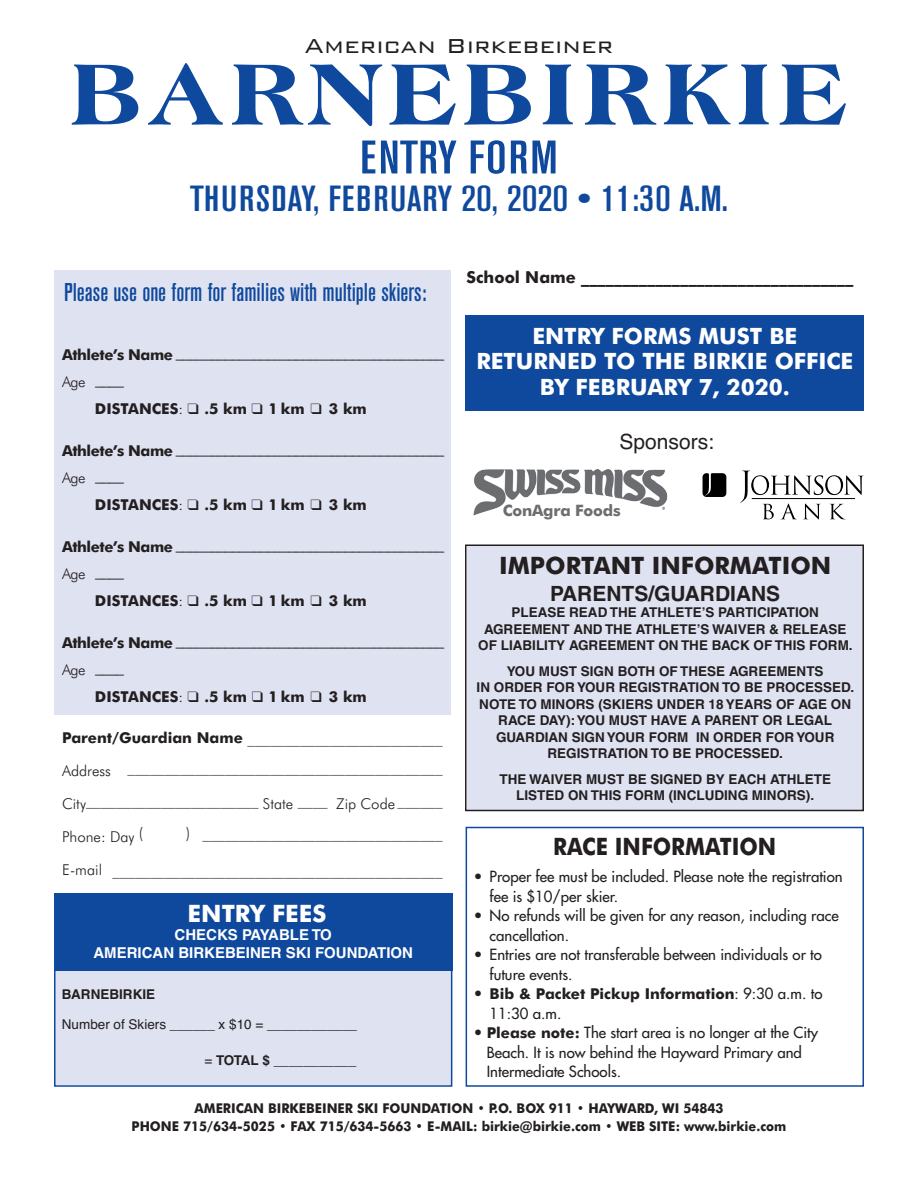
<style>
.page{position:relative;width:918px;height:1188px;background:#fff}
.page>*{position:absolute;margin:0;border:0;box-sizing:border-box;transform-origin:0 0}
.t1{font:800 93px "Americana";letter-spacing:.065em;color:#0f499d}
.t2{font:500 condensed 46.65px "Akzidenz Grotesk BE";letter-spacing:.02em;color:#0f499d;scale:1.2 1}
.t3{font:500 condensed 36px "Akzidenz Grotesk BE";letter-spacing:.02em;color:#0f499d;scale:1.2 1}
.t4{font:300 27px "Bank Gothic BT";color:#231f20}
.t5{font:500 condensed 25.5px "Akzidenz Grotesk BE";color:#0f499d}
.t6{font:700 24px "Futura BT";color:#231f20}
.t7{font:700 24px "Futura BT";color:#231f20;scale:.9 1}
.t8{font:700 24px "Futura BT";color:#fff}
.t9{font:700 22.5px/25.5px "Futura BT";color:#fff;text-align:center}
.t10{font:700 21px "Helvetica";color:#231f20}
.t11{font:21px "Helvetica";color:#231f20}
.t12{font:700 16.5px "Futura BT";color:#231f20}
.t13{font:700 15.75px "Futura BT";letter-spacing:-.01em;color:#6c6d70}
.t14{font:15px/19.5px "Futura";color:#231f20}
.t15{font:300 15px/29.2px "Futura BT";color:#231f20}
.t16{font:15px/27px "Futura BT";color:#231f20}
.t17{font:700 15px "Futura BT";color:#231f20}
.t18{font:700 15px/18px "Helvetica";color:#fff;text-align:center}
.t19{font:700 13.5px/16.5px "Helvetica";color:#231f20;text-align:center}
.t20{font:700 13.5px/18px "Futura BT";color:#231f20;text-align:center;scale:.95 1}
.t21{font:13.5px "Helvetica";color:#231f20}
.s1{font-weight:700}
.s2{font-weight:300}
.s3{font-weight:400}
.s4{font-family:"Futura";font-weight:400}
.s5{font-family:"Futura BT";font-weight:700}
</style>
<div class="page">
<div style="left:467px;top:546px;width:395px;height:264px;background:#dfe2f1"></div>
<div style="left:465px;top:544px;width:399px;height:267px;border:2px solid #231f20"></div>
<div style="left:54px;top:271px;width:397px;height:444px;background:#dfe2f1"></div>
<div style="left:466px;top:827px;width:398px;height:260px;border:2px solid #0f499d"></div>
<img style="left:473px;top:469px;width:194px;height:47px">
<svg style="left:740px;top:471px;width:123px;height:48px"></svg>
<hr style="left:752px;top:498px;width:103px;height:1px;background:#000">
<div style="left:703px;top:473px;width:23px;height:24px;background:#000;border-radius:4px"></div>
<svg style="left:705px;top:473px;width:7px;height:23px"></svg>
<div style="left:56px;top:910px;width:395px;height:175px;background:#dfe2f1"></div>
<div style="left:54px;top:909px;width:398px;height:178px;border:2px solid #0f499d"></div>
<div style="left:54px;top:894px;width:398px;height:77px;background:#0f499d"></div>
<div style="left:466px;top:316px;width:398px;height:95px;background:#0f499d"></div>
<h3 class="t4" style="left:305px;top:28px;width:310px">American Birkebeiner</h3>
<h1 class="t1" style="left:71px;top:56px;width:778px">BARNEBIRKIE</h1>
<h2 class="t2" style="left:360px;top:140px;width:167px">ENTRY FORM</h2>
<h3 class="t3" style="left:190px;top:185px;width:450px">THURSDAY, FEBRUARY 20, 2020 • 11:30 A.M.</h3>
<h3 class="t5" style="left:64px;top:283px;width:364px">Please use one form for families with multiple skiers:</h3>
<p class="t16" style="left:62px;top:339px;width:384px"><span class="s1">Athlete’s Name</span> ______________________________________<br><span class="s2">Age</span> ____</p>
<p class="t17" style="left:95px;top:403px;width:273px">DISTANCES<span class="s2">:</span> ❑ .5 km ❑ 1 km ❑ 3 km</p>
<p class="t16" style="left:62px;top:435px;width:384px"><span class="s1">Athlete’s Name</span> ______________________________________<br><span class="s2">Age</span> ____</p>
<p class="t17" style="left:95px;top:499px;width:273px">DISTANCES<span class="s2">:</span> ❑ .5 km ❑ 1 km ❑ 3 km</p>
<p class="t16" style="left:62px;top:531px;width:384px"><span class="s1">Athlete’s Name</span> ______________________________________<br><span class="s2">Age</span> ____</p>
<p class="t17" style="left:95px;top:595px;width:273px">DISTANCES<span class="s2">:</span> ❑ .5 km ❑ 1 km ❑ 3 km</p>
<p class="t16" style="left:62px;top:627px;width:384px"><span class="s1">Athlete’s Name</span> ______________________________________<br><span class="s2">Age</span> ____</p>
<p class="t17" style="left:95px;top:691px;width:273px">DISTANCES<span class="s2">:</span> ❑ .5 km ❑ 1 km ❑ 3 km</p>
<p class="t15" style="left:62px;top:724px;width:382px"><span class="s1">Parent/Guardian Name</span> __________________________<br>Address __________________________________________</p>
<p class="t15" style="left:62px;top:786px;width:382px">City_______________________ State ____ Zip Code ______</p>
<p class="t15" style="left:62px;top:823px;width:82px">Phone: Day (</p>
<p class="t15" style="left:186px;top:819px;width:258px">) ________________________________</p>
<p class="t15" style="left:62px;top:856px;width:382px">E-mail ____________________________________________</p>
<h3 class="t8" style="left:188px;top:904px;width:140px">ENTRY FEES</h3>
<p class="t18" style="left:93px;top:927px;width:321px">CHECKS PAYABLE TO<br>AMERICAN BIRKEBEINER SKI FOUNDATION</p>
<p class="t19" style="left:62px;top:987px;width:95px">BARNEBIRKIE</p>
<p class="t21" style="left:62px;top:1016px;width:297px">Number of Skiers ______ x $10 = ____________</p>
<p class="t19" style="left:204px;top:1053px;width:153px"><span class="s3">=</span> TOTAL $ ___________</p>
<p class="t12" style="left:466px;top:271px;width:388px">School Name _________________________________</p>
<h3 class="t9" style="left:476px;top:325px;width:379px">ENTRY FORMS MUST BE<br>RETURNED TO THE BIRKIE OFFICE<br>BY FEBRUARY 7, 2020.</h3>
<h3 class="t11" style="left:620px;top:430px;width:96px">Sponsors:</h3>
<p class="t13" style="left:503px;top:504px;width:119px">ConAgra Foods</p>
<h3 class="t6" style="left:499px;top:556px;width:334px">IMPORTANT INFORMATION</h3>
<h3 class="t10" style="left:550px;top:586px;width:232px">PARENTS/GUARDIANS</h3>
<p class="t19" style="left:478px;top:605px;width:376px">PLEASE READ THE ATHLETE’S PARTICIPATION<br>AGREEMENT AND THE ATHLETE’S WAIVER &amp; RELEASE<br>OF LIABILITY AGREEMENT ON THE BACK OF THIS FORM.</p>
<p class="t19" style="left:477px;top:664px;width:379px">YOU MUST SIGN BOTH OF THESE AGREEMENTS<br>IN ORDER FOR YOUR REGISTRATION TO BE PROCESSED.<br>NOTE TO MINORS (SKIERS UNDER 18 YEARS OF AGE ON RACE DAY): YOU MUST HAVE A PARENT OR LEGAL GUARDIAN SIGN YOUR FORM IN ORDER FOR YOUR REGISTRATION TO BE PROCESSED.</p>
<p class="t19" style="left:499px;top:772px;width:333px">THE WAIVER MUST BE SIGNED BY EACH ATHLETE<br>LISTED ON THIS FORM (INCLUDING MINORS).</p>
<h3 class="t7" style="left:553px;top:837px;width:249px">RACE INFORMATION</h3>
<p class="t14" style="left:490px;top:867px;width:355px;text-indent:-16px">• Proper fee must be included. Please note the registration fee is $10/per skier.</p>
<p class="t14" style="left:490px;top:906px;width:351px;text-indent:-16px">• No refunds will be given for any reason, including race cancellation.</p>
<p class="t14" style="left:490px;top:945px;width:334px;text-indent:-16px">• Entries are not transferable between individuals or to future events.</p>
<p class="t17" style="left:474px;top:988px;width:350px"><span class="s4">•</span> Bib &amp; Packet Pickup Information<span class="s4">: 9:30 a.m. to</span></p>
<p class="t14" style="left:490px;top:1004px;width:73px">11:30 a.m.</p>
<p class="t14" style="left:487px;top:1023px;width:333px;text-indent:-13px">• <span class="s5">Please note:</span> The start area is no longer at the City<br>Beach. It is now behind the Hayward Primary and<br>Intermediate Schools.</p>
<p class="t20" style="left:132px;top:1101px;width:691px">AMERICAN BIRKEBEINER SKI FOUNDATION • P.O. BOX 911 • HAYWARD, WI 54843<br>PHONE 715/634-5025 • FAX 715/634-5663 • E-MAIL: birkie@birkie.com • WEB SITE: www.birkie.com</p>
</div>
